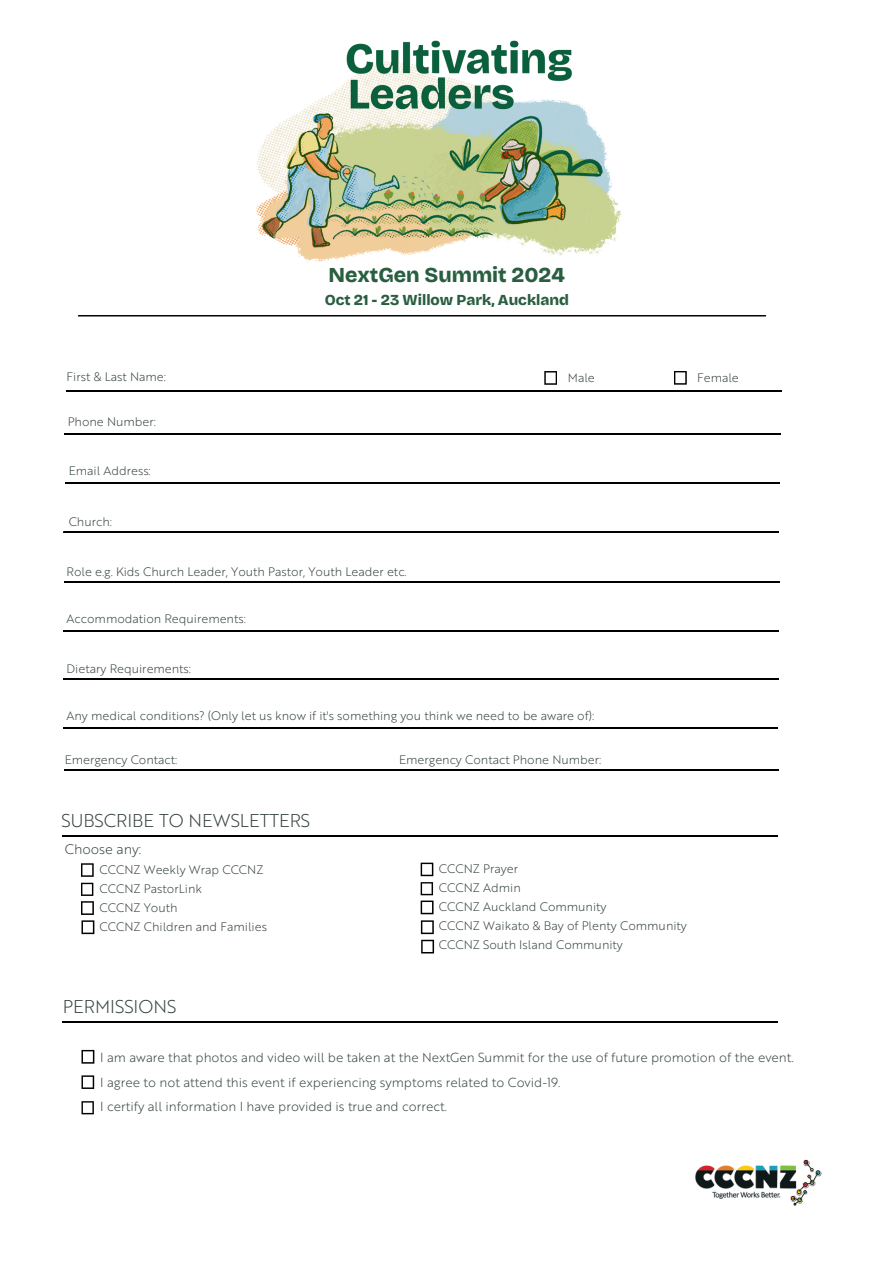
<style>
.page{position:relative;width:894px;height:1264px;background:#fff}
.page>*{position:absolute;margin:0;border:0;box-sizing:border-box;transform-origin:0 0}
.t1{font:800 21.3px "Bricolage Grotesque";color:#2a5e40}
.t2{font:18px "Brother 1816 Light";color:#374440}
.t3{font:800 15.3px "Bricolage Grotesque";color:#2a5e40}
.t4{font:13.5px "Brother 1816 Light";color:#374440}
.t5{font:12.75px/24.8px "Brother 1816 Light";color:#374440}
.t6{font:12px/19px "Brother 1816 Light";color:#374440}
</style>
<div class="page">
<svg style="left:63px;top:532px;width:715px;height:1px"></svg>
<svg style="left:64px;top:581px;width:715px;height:1px"></svg>
<svg style="left:65px;top:433px;width:715px;height:1px"></svg>
<img style="left:77px;top:315px;width:690px;height:1px">
<svg style="left:65px;top:482px;width:714px;height:1px"></svg>
<img style="left:695px;top:1159px;width:127px;height:47px">
<svg style="left:81px;top:863px;width:13px;height:13px"></svg>
<svg style="left:81px;top:882px;width:12px;height:13px"></svg>
<svg style="left:81px;top:901px;width:13px;height:13px"></svg>
<svg style="left:81px;top:920px;width:13px;height:14px"></svg>
<svg style="left:81px;top:1049px;width:13px;height:14px"></svg>
<svg style="left:81px;top:1075px;width:13px;height:13px"></svg>
<svg style="left:81px;top:1101px;width:13px;height:13px"></svg>
<svg style="left:420px;top:862px;width:13px;height:14px"></svg>
<svg style="left:420px;top:882px;width:13px;height:32px"></svg>
<svg style="left:421px;top:920px;width:13px;height:33px"></svg>
<svg style="left:62px;top:835px;width:715px;height:1px"></svg>
<svg style="left:62px;top:1021px;width:715px;height:1px"></svg>
<svg style="left:63px;top:630px;width:715px;height:1px"></svg>
<svg style="left:63px;top:678px;width:715px;height:1px"></svg>
<svg style="left:63px;top:727px;width:714px;height:1px"></svg>
<svg style="left:67px;top:371px;width:713px;height:20px"></svg>
<img style="left:256px;top:40px;width:365px;height:222px">
<svg style="left:64px;top:769px;width:714px;height:2px"></svg>
<h3 class="t1" style="left:328px;top:262px;width:238px">NextGen Summit 2024</h3>
<h3 class="t3" style="left:324px;top:291px;width:246px">Oct 21 - 23 Willow Park, Auckland</h3>
<p class="t6" style="left:67px;top:366px;width:101px">First &amp; Last Name:</p>
<p class="t6" style="left:68px;top:411px;width:90px">Phone Number:</p>
<p class="t6" style="left:69px;top:460px;width:84px">Email Address:</p>
<p class="t6" style="left:69px;top:511px;width:45px">Church:</p>
<p class="t6" style="left:67px;top:561px;width:341px">Role e.g. Kids Church Leader, Youth Pastor, Youth Leader etc.</p>
<p class="t6" style="left:67px;top:608px;width:181px">Accommodation Requirements:</p>
<p class="t6" style="left:67px;top:658px;width:126px">Dietary Requirements:</p>
<p class="t6" style="left:567px;top:367px;width:28px">Male</p>
<h1 class="t6" style="left:67px;top:705px;width:529px">Any medical conditions? (Only let us know if it's something you think we need to be aware of):</h1>
<p class="t6" style="left:65px;top:749px;width:114px">Emergency Contact:</p>
<h3 class="t6" style="left:399px;top:749px;width:203px">Emergency Contact Phone Number:</h3>
<p class="t6" style="left:697px;top:367px;width:43px">Female</p>
<p class="t2" style="left:61px;top:807px;width:250px">SUBSCRIBE TO NEWSLETTERS</p>
<h1 class="t4" style="left:65px;top:839px;width:78px">Choose any:</h1>
<p class="t6" style="left:99px;top:859px;width:165px">CCCNZ Weekly Wrap CCCNZ<br>CCCNZ PastorLink</p>
<p class="t6" style="left:99px;top:897px;width:80px">CCCNZ Youth</p>
<p class="t6" style="left:99px;top:916px;width:169px">CCCNZ Children and Families</p>
<p class="t6" style="left:439px;top:858px;width:81px">CCCNZ Prayer</p>
<p class="t6" style="left:439px;top:877px;width:83px">CCCNZ Admin</p>
<p class="t6" style="left:439px;top:896px;width:169px">CCCNZ Auckland Community</p>
<p class="t6" style="left:439px;top:915px;width:249px">CCCNZ Waikato &amp; Bay of Plenty Community</p>
<p class="t6" style="left:439px;top:934px;width:185px">CCCNZ South Island Community</p>
<p class="t2" style="left:63px;top:993px;width:115px">PERMISSIONS</p>
<p class="t5" style="left:100px;top:1043px;width:694px">I am aware that photos and video will be taken at the NextGen Summit for the use of future promotion of the event.<br>I agree to not attend this event if experiencing symptoms related to Covid-19.<br>I certify all information I have provided is true and correct.</p>
</div>
